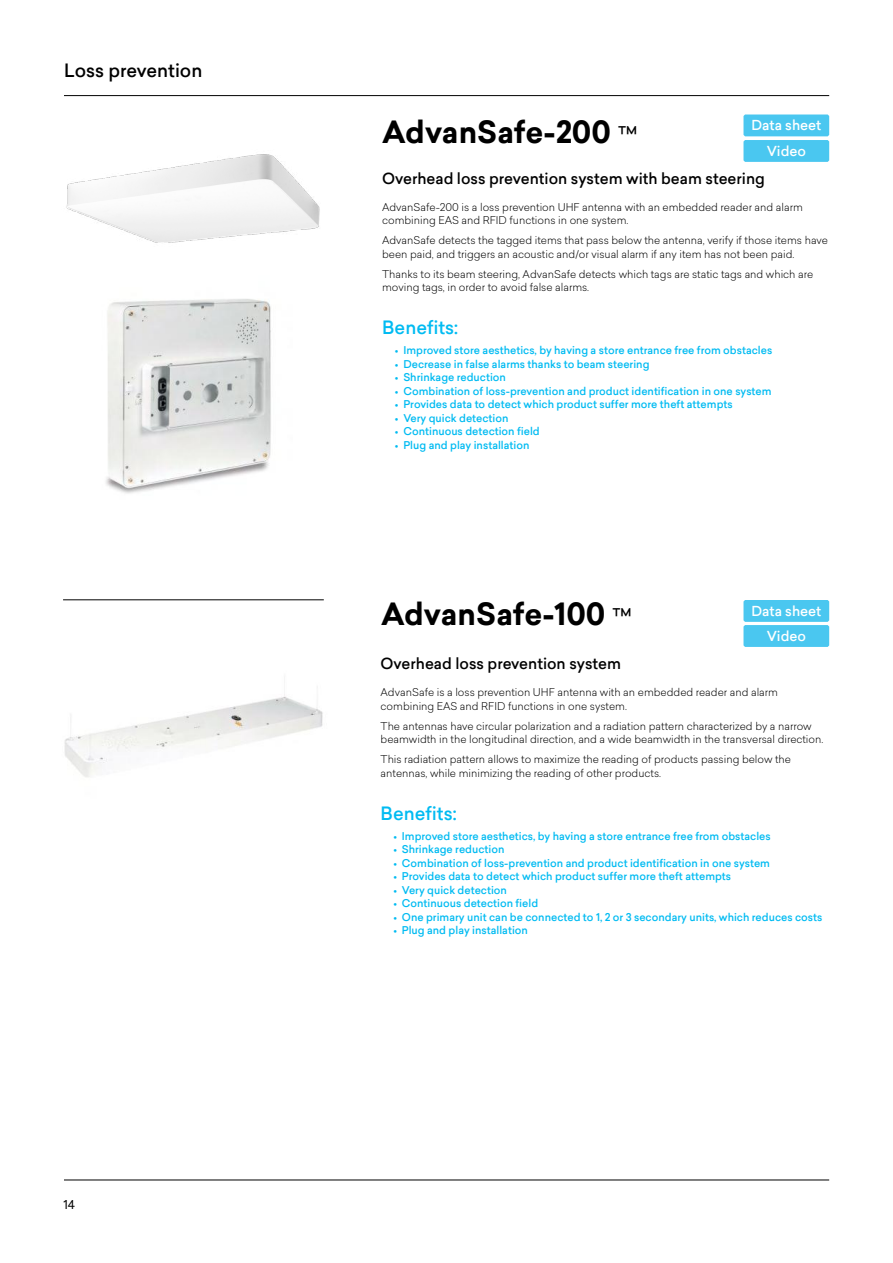
<style>
.page{position:relative;width:893px;height:1263px;background:#fff}
.page>*{position:absolute;margin:0;border:0;box-sizing:border-box;transform-origin:0 0}
.t1{font:700 30px "Sailec";color:#000}
.t2{font:500 18px "Sailec";color:#00bbf2}
.t3{font:500 18px "Sailec";color:#000}
.t4{font:500 15px "Sailec";color:#000}
.t5{font:500 13.5px "Sailec";color:#fff}
.t6{font:12px "Sailec";color:#000}
.t7{font:300 10.5px/13.5px "Sailec";color:#000}
.t8{font:500 10.5px "Sailec";color:#00bbf2}
.s1{font-weight:400;font-size:22.5px}
</style>
<div class="page">
<hr style="left:64px;top:1180px;width:765px;height:1px;background:#000">
<img style="left:66px;top:154px;width:254px;height:89px">
<hr style="left:64px;top:95px;width:765px;height:1px;background:#000">
<img style="left:106px;top:299px;width:165px;height:195px">
<img style="left:64px;top:694px;width:259px;height:83px">
<hr style="left:63px;top:599px;width:261px;height:1px;background:#000">
<div style="left:745px;top:116px;width:83px;height:19px;background:#4ac7f0"></div>
<div style="left:743px;top:114px;width:86px;height:22px;border:3px solid #4ac7f0"></div>
<div style="left:745px;top:601px;width:83px;height:19px;background:#4ac7f0"></div>
<div style="left:743px;top:600px;width:86px;height:22px;border:3px solid #4ac7f0"></div>
<div style="left:745px;top:142px;width:83px;height:18px;background:#4ac7f0"></div>
<div style="left:743px;top:140px;width:86px;height:22px;border:3px solid #4ac7f0"></div>
<div style="left:745px;top:626px;width:83px;height:19px;background:#4ac7f0"></div>
<div style="left:743px;top:625px;width:86px;height:22px;border:3px solid #4ac7f0"></div>
<h2 class="t3" style="left:64px;top:58px;width:140px">Loss prevention</h2>
<p class="t6" style="left:63px;top:1197px;width:13px">14</p>
<h1 class="t1" style="left:382px;top:110px;width:257px">AdvanSafe-200 <span class="s1">™</span></h1>
<h3 class="t4" style="left:382px;top:168px;width:384px">Overhead loss prevention system with beam steering</h3>
<p class="t7" style="left:382px;top:200px;width:422px">AdvanSafe-200 is a loss prevention UHF antenna with an embedded reader and alarm combining EAS and RFID functions in one system.</p>
<p class="t7" style="left:382px;top:233px;width:447px">AdvanSafe detects the tagged items that pass below the antenna, verify if those items have been paid, and triggers an acoustic and/or visual alarm if any item has not been paid.</p>
<p class="t7" style="left:382px;top:267px;width:433px">Thanks to its beam steering, AdvanSafe detects which tags are static tags and which are moving tags, in order to avoid false alarms.</p>
<h2 class="t2" style="left:382px;top:315px;width:78px">Benefits:</h2>
<p class="t8" style="left:395px;top:343px;width:379px">• Improved store aesthetics, by having a store entrance free from obstacles</p>
<p class="t8" style="left:395px;top:356px;width:256px">• Decrease in false alarms thanks to beam steering</p>
<p class="t8" style="left:395px;top:370px;width:113px">• Shrinkage reduction</p>
<p class="t8" style="left:395px;top:383px;width:378px">• Combination of loss-prevention and product identification in one system</p>
<p class="t8" style="left:395px;top:397px;width:339px">• Provides data to detect which product suffer more theft attempts</p>
<p class="t8" style="left:395px;top:410px;width:115px">• Very quick detection</p>
<p class="t8" style="left:395px;top:424px;width:146px">• Continuous detection field</p>
<p class="t8" style="left:395px;top:437px;width:136px">• Plug and play installation</p>
<p class="t5" style="left:751px;top:116px;width:71px">Data sheet</p>
<p class="t5" style="left:767px;top:141px;width:41px">Video</p>
<h1 class="t1" style="left:381px;top:593px;width:252px">AdvanSafe-100 <span class="s1">™</span></h1>
<h3 class="t4" style="left:381px;top:653px;width:242px">Overhead loss prevention system</h3>
<p class="t7" style="left:381px;top:686px;width:399px">AdvanSafe is a loss prevention UHF antenna with an embedded reader and alarm combining EAS and RFID functions in one system.</p>
<p class="t7" style="left:381px;top:719px;width:444px">The antennas have circular polarization and a radiation pattern characterized by a narrow beamwidth in the longitudinal direction, and a wide beamwidth in the transversal direction.</p>
<p class="t7" style="left:381px;top:752px;width:412px">This radiation pattern allows to maximize the reading of products passing below the antennas, while minimizing the reading of other products.</p>
<h2 class="t2" style="left:381px;top:800px;width:78px">Benefits:</h2>
<p class="t8" style="left:393px;top:828px;width:379px">• Improved store aesthetics, by having a store entrance free from obstacles</p>
<p class="t8" style="left:393px;top:842px;width:113px">• Shrinkage reduction</p>
<p class="t8" style="left:393px;top:855px;width:378px">• Combination of loss-prevention and product identification in one system</p>
<p class="t8" style="left:393px;top:869px;width:339px">• Provides data to detect which product suffer more theft attempts</p>
<p class="t8" style="left:393px;top:882px;width:115px">• Very quick detection</p>
<p class="t8" style="left:393px;top:896px;width:146px">• Continuous detection field</p>
<p class="t8" style="left:393px;top:909px;width:430px">• One primary unit can be connected to 1, 2 or 3 secondary units, which reduces costs</p>
<p class="t8" style="left:393px;top:923px;width:136px">• Plug and play installation</p>
<p class="t5" style="left:751px;top:601px;width:71px">Data sheet</p>
<p class="t5" style="left:767px;top:626px;width:41px">Video</p>
</div>
